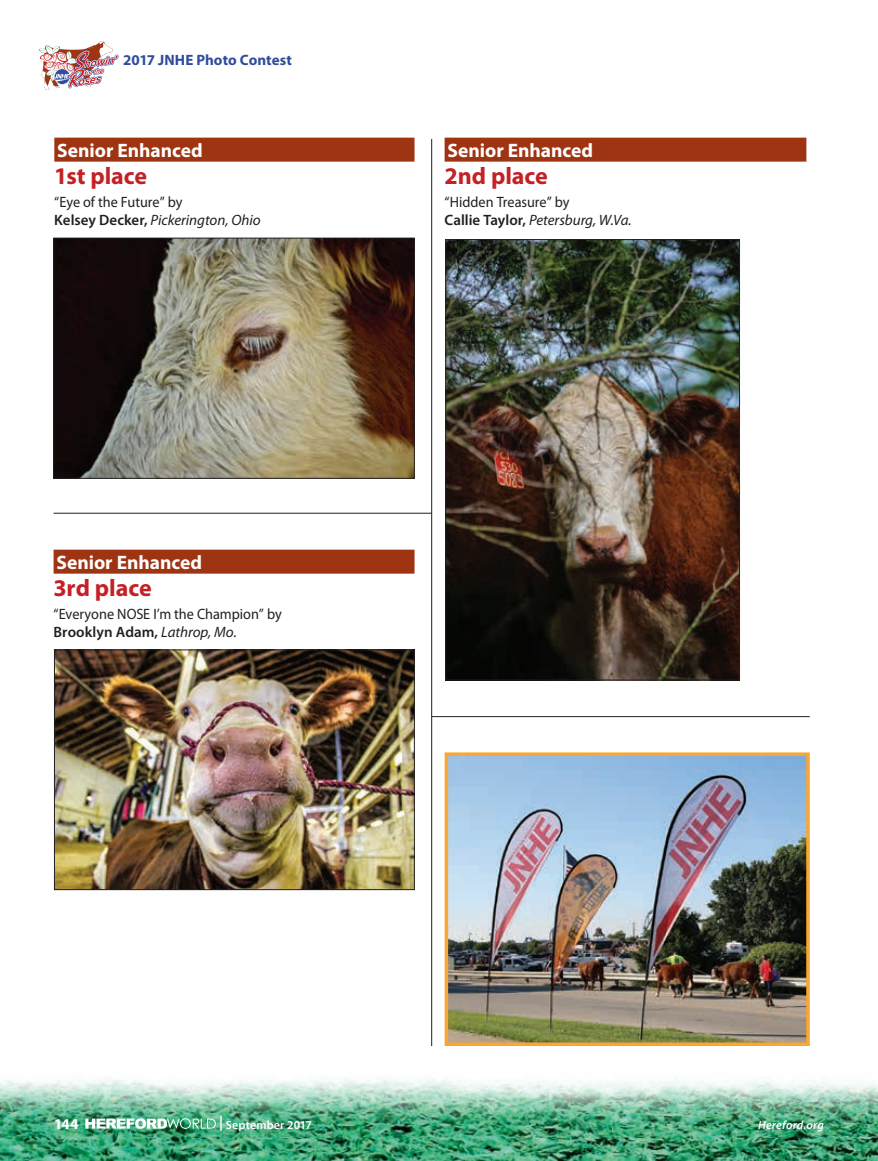
<style>
.page{position:relative;width:878px;height:1161px;background:#fff}
.page>*{position:absolute;margin:0;border:0;box-sizing:border-box;transform-origin:0 0}
.t1{font:700 24px "Myriad Pro";letter-spacing:-.005em;color:#c42026}
.t2{font:700 19.5px "Myriad Pro";color:#fff}
.t3{font:15px/18px "Myriad Pro";color:#231f20;scale:.95 1}
.t4{font:700 15px "Myriad Pro";letter-spacing:.005em;color:#2f4c9d}
.t5{font:700 15px "Myriad Pro";color:#fff}
.t6{font:600 12px "Myriad Pro";letter-spacing:.01em;color:#fff}
.t7{font:italic 600 12px "Myriad Pro";letter-spacing:.015em;color:#fff}
.s1{font-weight:600}
.s2{font-style:italic}
.s3{font-size:15px}
</style>
<div class="page">
<svg style="left:39px;top:41px;width:80px;height:49px"></svg>
<img style="left:0;top:1078px;width:878px;height:83px">
<hr style="left:431px;top:139px;width:1px;height:907px;background:#231f20">
<hr style="left:54px;top:513px;width:378px;height:1px;background:#231f20">
<hr style="left:431px;top:716px;width:378px;height:1px;background:#231f20">
<div style="left:54px;top:550px;width:360px;height:24px;background:#9f3413"></div>
<img style="left:56px;top:652px;width:356px;height:236px">
<div style="left:54px;top:650px;width:360px;height:240px;border:1px solid #231f20"></div>
<div style="left:444px;top:138px;width:362px;height:24px;background:#9f3413"></div>
<img style="left:447px;top:241px;width:290px;height:437px">
<div style="left:445px;top:239px;width:294px;height:441px;border:1px solid #231f20"></div>
<img style="left:56px;top:240px;width:356px;height:237px">
<div style="left:54px;top:238px;width:360px;height:241px;border:1px solid #231f20"></div>
<div style="left:54px;top:138px;width:360px;height:24px;background:#9f3413"></div>
<img style="left:449px;top:757px;width:355px;height:284px">
<div style="left:444px;top:752px;width:365px;height:294px;border:4px solid #faa633"></div>
<svg style="left:85px;top:1118px;width:131px;height:11px"></svg>
<p class="t4" style="left:123px;top:52px;width:170px">2017 JNHE Photo Contest</p>
<h2 class="t2" style="left:57px;top:140px;width:147px">Senior Enhanced</h2>
<h1 class="t1" style="left:54px;top:163px;width:94px">1st place</h1>
<p class="t3" style="left:54px;top:193px;width:219px">“Eye of the Future” by<br><span class="s1">Kelsey Decker,</span> <span class="s2">Pickerington, Ohio</span></p>
<h2 class="t2" style="left:57px;top:552px;width:147px">Senior Enhanced</h2>
<h1 class="t1" style="left:54px;top:575px;width:100px">3rd place</h1>
<p class="t3" style="left:54px;top:605px;width:242px">“Everyone NOSE I’m the Champion” by<br><span class="s1">Brooklyn Adam,</span> <span class="s2">Lathrop, Mo.</span></p>
<h2 class="t2" style="left:447px;top:140px;width:147px">Senior Enhanced</h2>
<h1 class="t1" style="left:444px;top:163px;width:105px">2nd place</h1>
<p class="t3" style="left:444px;top:193px;width:198px">“Hidden Treasure” by<br><span class="s1">Callie Taylor,</span> <span class="s2">Petersburg, W.Va.</span></p>
<p class="t5" style="left:54px;top:1115px;width:26px">144</p>
<p class="t6" style="left:219px;top:1118px;width:94px"><span class="s3">|</span> September 2017</p>
<p class="t7" style="left:758px;top:1118px;width:67px">Hereford.org</p>
</div>
